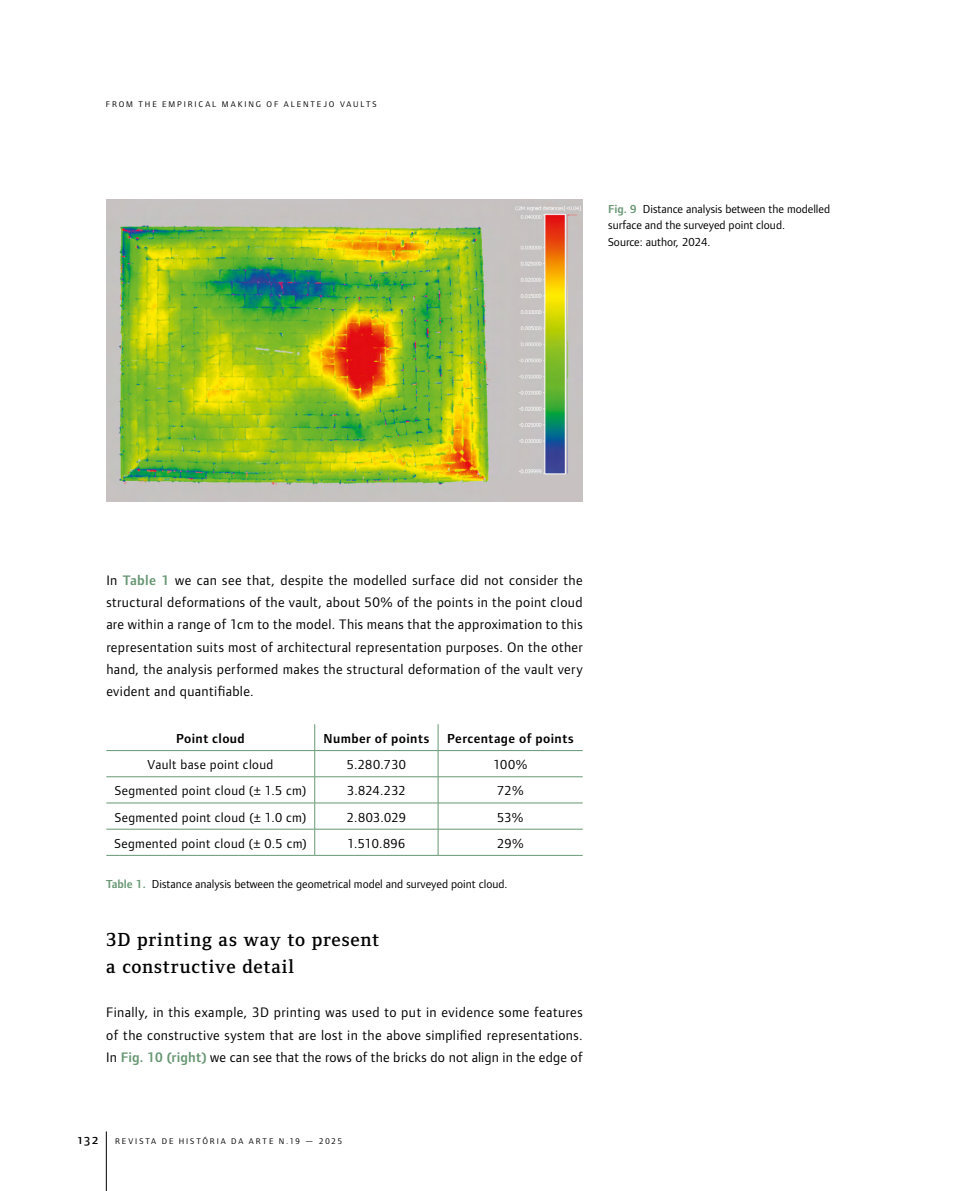
<style>
.page{position:relative;width:957px;height:1191px;background:#fff}
.page>*{position:absolute;margin:0;border:0;box-sizing:border-box;transform-origin:0 0}
.t1{font:600 19.5px/27px "Foundry Form Serif W04";letter-spacing:.04em;color:#000}
.t2{font:14.25px/22.2px "Foundry Form Sans OT2 W04";letter-spacing:.02em;color:#000;text-align:justify}
.t3{font:13.5px "Foundry Form Sans OT2 W04";letter-spacing:.03em;color:#000}
.t4{font:600 13.5px "Foundry Form Sans OT2 W04";letter-spacing:.03em;color:#000}
.t5{font:13.5px "Foundry Form Sans Medium SC";color:#000}
.t6{font:12px/16.5px "Foundry Form Sans OT2 W04";color:#000}
.t7{font:8.55px "Foundry Form Sans OT2 W04";letter-spacing:.225em;color:#000}
.t8{font:8.55px "Foundry Form Sans";letter-spacing:.22em;color:#000}
.s1{font-weight:600;color:#689774}
</style>
<div class="page">
<hr style="left:106px;top:1131px;width:1px;height:60px;background:#000">
<hr style="left:106px;top:750px;width:209px;height:1px;background:#689774">
<hr style="left:315px;top:750px;width:123px;height:1px;background:#689774">
<hr style="left:438px;top:750px;width:145px;height:1px;background:#689774">
<hr style="left:106px;top:776px;width:209px;height:1px;background:#689774">
<hr style="left:315px;top:776px;width:123px;height:1px;background:#689774">
<hr style="left:438px;top:776px;width:145px;height:1px;background:#689774">
<hr style="left:106px;top:802px;width:209px;height:1px;background:#689774">
<hr style="left:315px;top:802px;width:123px;height:1px;background:#689774">
<hr style="left:438px;top:802px;width:145px;height:1px;background:#689774">
<hr style="left:106px;top:829px;width:209px;height:1px;background:#689774">
<hr style="left:315px;top:829px;width:123px;height:1px;background:#689774">
<svg style="left:314px;top:724px;width:1px;height:131px"></svg>
<hr style="left:438px;top:829px;width:145px;height:1px;background:#689774">
<svg style="left:438px;top:724px;width:1px;height:131px"></svg>
<hr style="left:106px;top:855px;width:209px;height:1px;background:#689774">
<hr style="left:315px;top:855px;width:123px;height:1px;background:#689774">
<hr style="left:438px;top:855px;width:145px;height:1px;background:#689774">
<img style="left:106px;top:200px;width:477px;height:302px">
<p class="t7" style="left:106px;top:99px;width:272px">FROM THE EMPIRICAL MAKING OF ALENTEJO VAULTS</p>
<p class="t6" style="left:608px;top:200px;width:223px"><span class="s1">Fig. 9</span> Distance analysis between the modelled surface and the surveyed point cloud.<br>Source: author, 2024.</p>
<p class="t2" style="left:106px;top:569px;width:478px">In <span class="s1">Table 1</span> we can see that, despite the modelled surface did not consider the structural deformations of the vault, about 50% of the points in the point cloud are within a range of 1cm to the model. This means that the approximation to this representation suits most of architectural representation purposes. On the other hand, the analysis performed makes the structural deformation of the vault very evident and quantifiable.</p>
<p class="t4" style="left:176px;top:730px;width:70px">Point cloud</p>
<p class="t4" style="left:323px;top:730px;width:107px">Number of points</p>
<p class="t4" style="left:447px;top:730px;width:128px">Percentage of points</p>
<p class="t3" style="left:148px;top:757px;width:127px">Vault base point cloud</p>
<p class="t3" style="left:347px;top:757px;width:61px">5.280.730</p>
<p class="t3" style="left:493px;top:757px;width:36px">100%</p>
<p class="t3" style="left:115px;top:783px;width:193px">Segmented point cloud (± 1.5 cm)</p>
<p class="t3" style="left:347px;top:783px;width:60px">3.824.232</p>
<p class="t3" style="left:497px;top:783px;width:28px">72%</p>
<p class="t3" style="left:115px;top:809px;width:193px">Segmented point cloud (± 1.0 cm)</p>
<p class="t3" style="left:347px;top:809px;width:60px">2.803.029</p>
<p class="t3" style="left:497px;top:809px;width:28px">53%</p>
<p class="t3" style="left:114px;top:835px;width:194px">Segmented point cloud (± 0.5 cm)</p>
<p class="t3" style="left:347px;top:835px;width:59px">1.510.896</p>
<p class="t3" style="left:497px;top:835px;width:28px">29%</p>
<p class="t6" style="left:106px;top:876px;width:403px"><span class="s1">Table 1.</span> Distance analysis between the geometrical model and surveyed point cloud.</p>
<h1 class="t1" style="left:106px;top:924px;width:274px">3D printing as way to present a constructive detail</h1>
<p class="t2" style="left:106px;top:1001px;width:478px">Finally, in this example, 3D printing was used to put in evidence some features of the constructive system that are lost in the above simplified representations.<br>In <span class="s1">Fig. 10 (right)</span> we can see that the rows of the bricks do not align in the edge of</p>
<p class="t5" style="left:78px;top:1132px;width:22px">132</p>
<p class="t8" style="left:115px;top:1136px;width:228px">REVISTA DE HISTîRIA DA ARTE N.19 — 2025</p>
</div>
